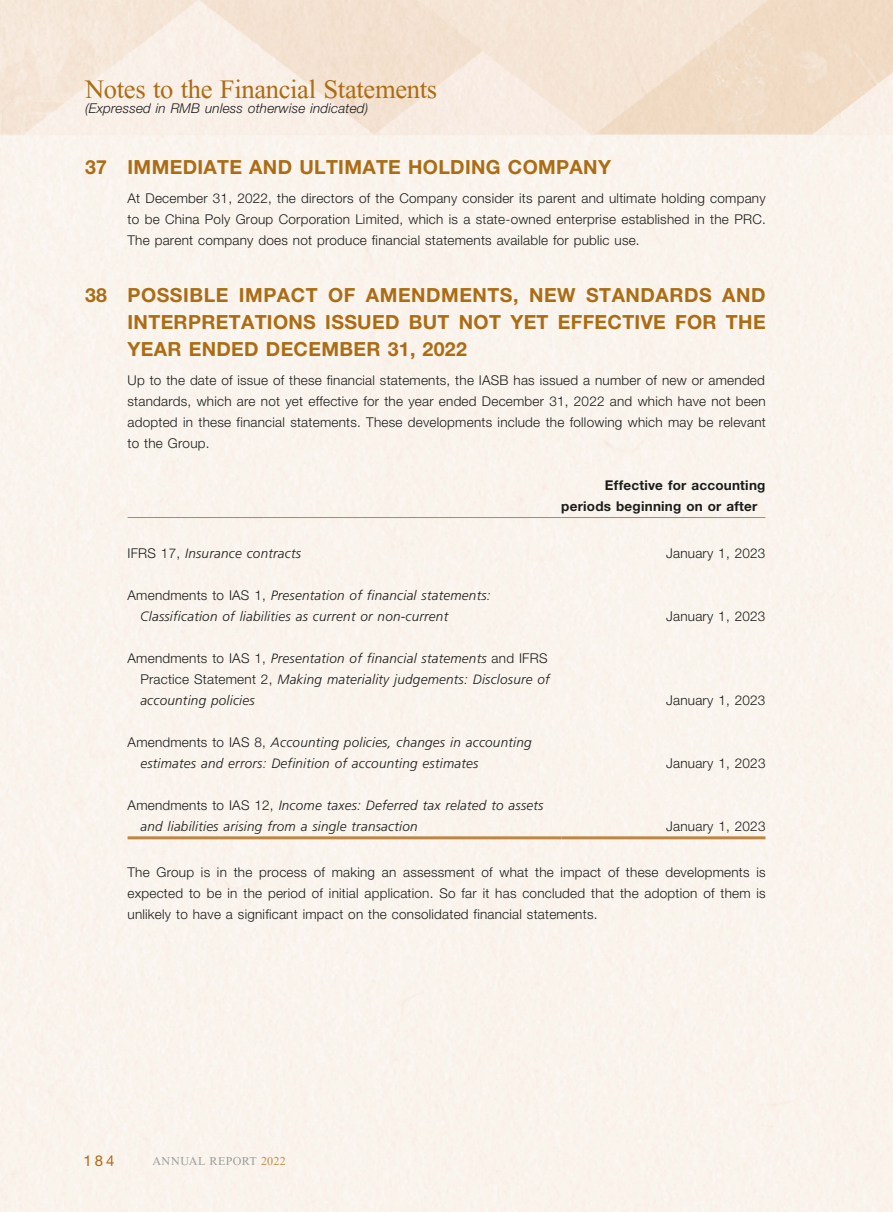
<style>
.page{position:relative;width:893px;height:1212px;background:#fff}
.page>*{position:absolute;margin:0;border:0;box-sizing:border-box;transform-origin:0 0}
.t1{font:33px "Aparajita";letter-spacing:-.01em;color:#ab6c14}
.t2{font:700 19.5px/27px "Helvetica Neue LT Std";letter-spacing:.015em;color:#ab6c14;text-align:justify}
.t3{font:15px "Aparajita";letter-spacing:.015em;color:#9d9d9c}
.t4{font:15px "Helvetica Neue LT Std";color:#ab6c14}
.t5{font:300 13.5px/21px "Helvetica Neue LT Std";letter-spacing:.015em;color:#1c1c1b;text-align:justify}
.t6{font:italic 300 13.5px/21px "Frutiger LT Std";letter-spacing:.015em;color:#1c1c1b}
.t7{font:700 13.5px/21px "Helvetica Neue LT Std";letter-spacing:.015em;color:#1c1c1b}
.t8{font:italic 300 13.5px "Helvetica Neue LT Std";letter-spacing:.015em;color:#1c1c1b}
.s1{font-family:"Helvetica Neue LT Std";font-style:normal}
.s2{color:#c38d4c}
</style>
<div class="page">
<hr style="left:128px;top:517px;width:433px;height:1px;background:#be8640">
<hr style="left:561px;top:517px;width:204px;height:1px;background:#be8640">
<hr style="left:128px;top:836px;width:433px;height:3px;background:#be8640">
<hr style="left:561px;top:836px;width:204px;height:3px;background:#be8640">
<h1 class="t1" style="left:85px;top:73px;width:354px">Notes to the Financial Statements</h1>
<p class="t8" style="left:85px;top:100px;width:285px">(Expressed in RMB unless otherwise indicated)</p>
<h2 class="t2" style="left:85px;top:153px;width:527px">37 IMMEDIATE AND ULTIMATE HOLDING COMPANY</h2>
<p class="t5" style="left:128px;top:187px;width:640px">At December 31, 2022, the directors of the Company consider its parent and ultimate holding company to be China Poly Group Corporation Limited, which is a state-owned enterprise established in the PRC.<br>The parent company does not produce financial statements available for public use.</p>
<h2 class="t2" style="left:128px;top:281px;width:640px;text-indent:-43px">38 POSSIBLE IMPACT OF AMENDMENTS, NEW STANDARDS AND INTERPRETATIONS ISSUED BUT NOT YET EFFECTIVE FOR THE YEAR ENDED DECEMBER 31, 2022</h2>
<p class="t5" style="left:128px;top:369px;width:640px">Up to the date of issue of these financial statements, the IASB has issued a number of new or amended standards, which are not yet effective for the year ended December 31, 2022 and which have not been adopted in these financial statements. These developments include the following which may be relevant to the Group.</p>
<p class="t7" style="left:561px;top:474px;width:206px;text-indent:44px">Effective for accounting periods beginning on or after</p>
<p class="t6" style="left:128px;top:543px;width:175px"><span class="s1">IFRS 17,</span> Insurance contracts</p>
<p class="t5" style="left:666px;top:542px;width:101px">January 1, 2023</p>
<p class="t6" style="left:140px;top:585px;width:352px;text-indent:-13px"><span class="s1">Amendments to IAS 1,</span> Presentation of financial statements:<br>Classification of liabilities as current or non-current</p>
<p class="t5" style="left:666px;top:605px;width:101px">January 1, 2023</p>
<p class="t6" style="left:140px;top:648px;width:411px;text-indent:-13px"><span class="s1">Amendments to IAS 1,</span> Presentation of financial statements <span class="s1">and IFRS<br>Practice Statement 2,</span> Making materiality judgements: Disclosure of accounting policies</p>
<p class="t6" style="left:140px;top:732px;width:393px;text-indent:-13px"><span class="s1">Amendments to IAS 8,</span> Accounting policies, changes in accounting estimates and errors: Definition of accounting estimates</p>
<p class="t5" style="left:666px;top:689px;width:101px">January 1, 2023</p>
<p class="t5" style="left:666px;top:752px;width:101px">January 1, 2023</p>
<p class="t6" style="left:140px;top:795px;width:405px;text-indent:-13px"><span class="s1">Amendments to IAS 12,</span> Income taxes: Deferred tax related to assets and liabilities arising from a single transaction</p>
<p class="t5" style="left:666px;top:815px;width:101px">January 1, 2023</p>
<p class="t5" style="left:128px;top:861px;width:640px">The Group is in the process of making an assessment of what the impact of these developments is expected to be in the period of initial application. So far it has concluded that the adoption of them is unlikely to have a significant impact on the consolidated financial statements.</p>
<p class="t4" style="left:83px;top:1151px;width:33px">184</p>
<p class="t3" style="left:152px;top:1153px;width:135px">ANNUAL REPORT <span class="s2">2022</span></p>
</div>
